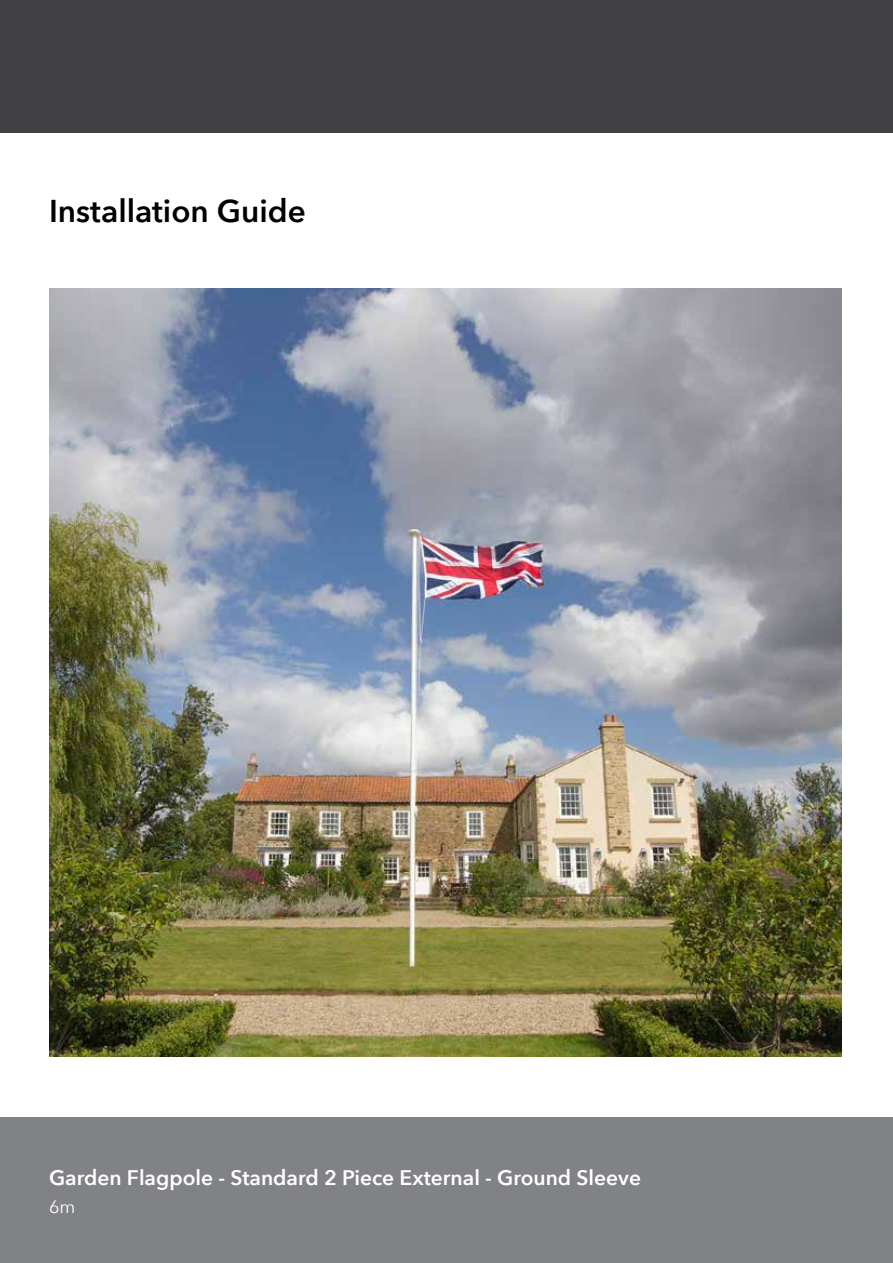
<style>
.page{position:relative;width:893px;height:1263px;background:#fff}
.page>*{position:absolute;margin:0;border:0;box-sizing:border-box;transform-origin:0 0}
.t1{font:600 31.5px "Avenir Next";color:#000}
.t2{font:600 21px "Avenir Next";color:#fff}
.t3{font:18px "Avenir Next";color:#fff}
</style>
<div class="page">
<div style="left:0;top:1118px;width:893px;height:145px;background:#808285"></div>
<img style="left:49px;top:288px;width:792px;height:768px">
<div style="left:0;top:0;width:893px;height:132px;background:#414042"></div>
<h1 class="t1" style="left:49px;top:184px;width:258px">Installation Guide</h1>
<p class="t2" style="left:49px;top:1160px;width:593px">Garden Flagpole - Standard 2 Piece External - Ground Sleeve</p>
<p class="t3" style="left:49px;top:1191px;width:28px">6m</p>
</div>
